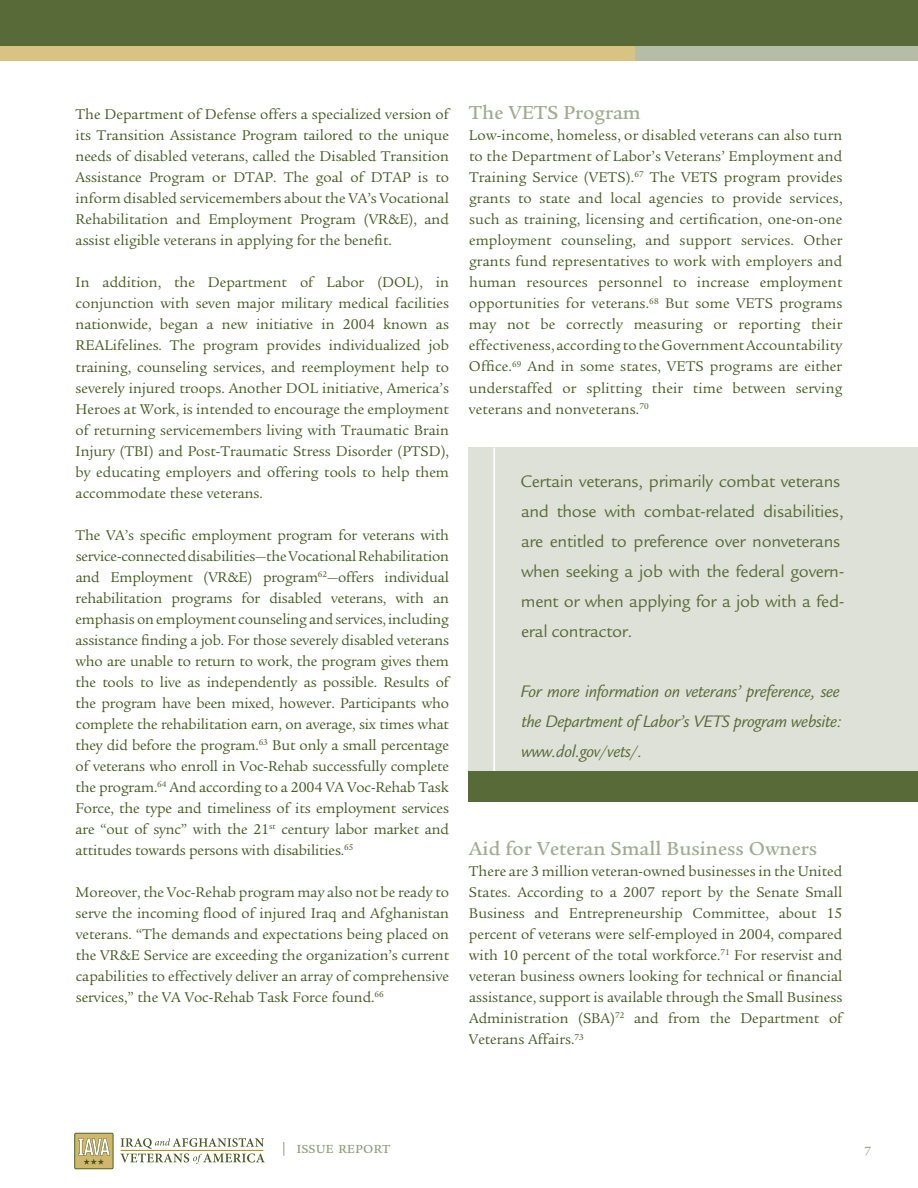
<style>
.page{position:relative;width:918px;height:1188px;background:#fff}
.page>*{position:absolute;margin:0;border:0;box-sizing:border-box;transform-origin:0 0}
.t1{font:500 19.5px "Legacy Serif";color:#a2ac90}
.t2{font:17.25px/30px "Legacy Sans";letter-spacing:-.02em;color:#586a37}
.t3{font:italic 17.25px/30px "Legacy Sans";letter-spacing:-.02em;color:#586a37;text-align:justify}
.t4{font:16.5px "Legacy Serif SC";color:#8f9c7a}
.t5{font:14.7px/21px "Legacy Serif";color:#455a21;text-align:justify}
.t6{font:13.2px "Legacy Serif SC";color:#8f9c7a}
</style>
<div class="page">
<div style="left:0;top:0;width:634px;height:61px;background:#d9c383"></div>
<div style="left:636px;top:0;width:282px;height:61px;background:#b5bda6"></div>
<div style="left:0;top:0;width:918px;height:45px;background:#586a37"></div>
<svg style="left:120px;top:1138px;width:145px;height:26px"></svg>
<hr style="left:121px;top:1150px;width:142px;height:1px;background:#b38708">
<svg style="left:74px;top:1133px;width:40px;height:36px"></svg>
<div style="left:469px;top:448px;width:449px;height:354px;background:#dee1d7"></div>
<hr style="left:493px;top:448px;width:2px;height:358px;background:#fff">
<div style="left:468px;top:771px;width:450px;height:31px;background:#586a37"></div>
<p class="t5" style="left:76px;top:104px;width:375px">The Department of Defense offers a specialized version of its Transition Assistance Program tailored to the unique needs of disabled veterans, called the Disabled Transition Assistance Program or DTAP. The goal of DTAP is to inform disabled servicemembers about the VA’s Vocational Rehabilitation and Employment Program (VR&amp;E), and assist eligible veterans in applying for the benefit.</p>
<p class="t5" style="left:76px;top:272px;width:375px">In addition, the Department of Labor (DOL), in conjunction with seven major military medical facilities nationwide, began a new initiative in 2004 known as REALifelines. The program provides individualized job training, counseling services, and reemployment help to severely injured troops. Another DOL initiative, America’s Heroes at Work, is intended to encourage the employment of returning servicemembers living with Traumatic Brain Injury (TBI) and Post-Traumatic Stress Disorder (PTSD), by educating employers and offering tools to help them accommodate these veterans.</p>
<p class="t5" style="left:76px;top:525px;width:375px">The VA’s specific employment program for veterans with service-connecteddisabilities—theVocationalRehabilitation and Employment (VR&amp;E) program<sup>62</sup>—offers individual rehabilitation programs for disabled veterans, with an emphasis on employment counseling and services, including assistance finding a job. For those severely disabled veterans who are unable to return to work, the program gives them the tools to live as independently as possible. Results of the program have been mixed, however. Participants who complete the rehabilitation earn, on average, six times what they did before the program.<sup>63</sup> But only a small percentage of veterans who enroll in Voc-Rehab successfully complete the program.<sup>64</sup> And according to a 2004 VA Voc-Rehab Task Force, the type and timeliness of its employment services are “out of sync” with the 21<sup>st</sup> century labor market and attitudes towards persons with disabilities.<sup>65</sup></p>
<p class="t5" style="left:76px;top:882px;width:375px">Moreover, the Voc-Rehab program may also not be ready to serve the incoming flood of injured Iraq and Afghanistan veterans. “The demands and expectations being placed on the VR&amp;E Service are exceeding the organization’s current capabilities to effectively deliver an array of comprehensive services,” the VA Voc-Rehab Task Force found.<sup>66</sup></p>
<h1 class="t1" style="left:469px;top:101px;width:173px">The VETS Program</h1>
<p class="t5" style="left:469px;top:125px;width:375px">Low-income, homeless, or disabled veterans can also turn to the Department of Labor’s Veterans’ Employment and Training Service (VETS).<sup>67</sup> The VETS program provides grants to state and local agencies to provide services, such as training, licensing and certification, one-on-one employment counseling, and support services. Other grants fund representatives to work with employers and human resources personnel to increase employment opportunities for veterans.<sup>68</sup> But some VETS programs may not be correctly measuring or reporting their effectiveness, accordingtotheGovernmentAccountability Office.<sup>69</sup> And in some states, VETS programs are either understaffed or splitting their time between serving veterans and nonveterans.<sup>70</sup></p>
<p class="t2" style="left:520px;top:466px;width:326px">Certain veterans, primarily combat veterans and those with combat-related disabilities, are entitled to preference over nonveterans when seeking a job with the federal govern&shy;ment or when applying for a job with a fed&shy;eral contractor.</p>
<p class="t3" style="left:520px;top:676px;width:323px">For more information on veterans’ preference, see the Department of Labor’s VETS program website: www.dol.gov/vets/.</p>
<h1 class="t1" style="left:469px;top:837px;width:350px">Aid for Veteran Small Business Owners</h1>
<p class="t5" style="left:469px;top:861px;width:375px">There are 3 million veteran-owned businesses in the United States. According to a 2007 report by the Senate Small Business and Entrepreneurship Committee, about 15 percent of veterans were self-employed in 2004, compared with 10 percent of the total workforce.<sup>71</sup> For reservist and veteran business owners looking for technical or financial assistance, support is available through the Small Business Administration (SBA)<sup>72</sup> and from the Department of Veterans Affairs.<sup>73</sup></p>
<p class="t4" style="left:280px;top:1138px;width:112px">| issue report</p>
<p class="t6" style="left:865px;top:1141px;width:8px">7</p>
</div>
